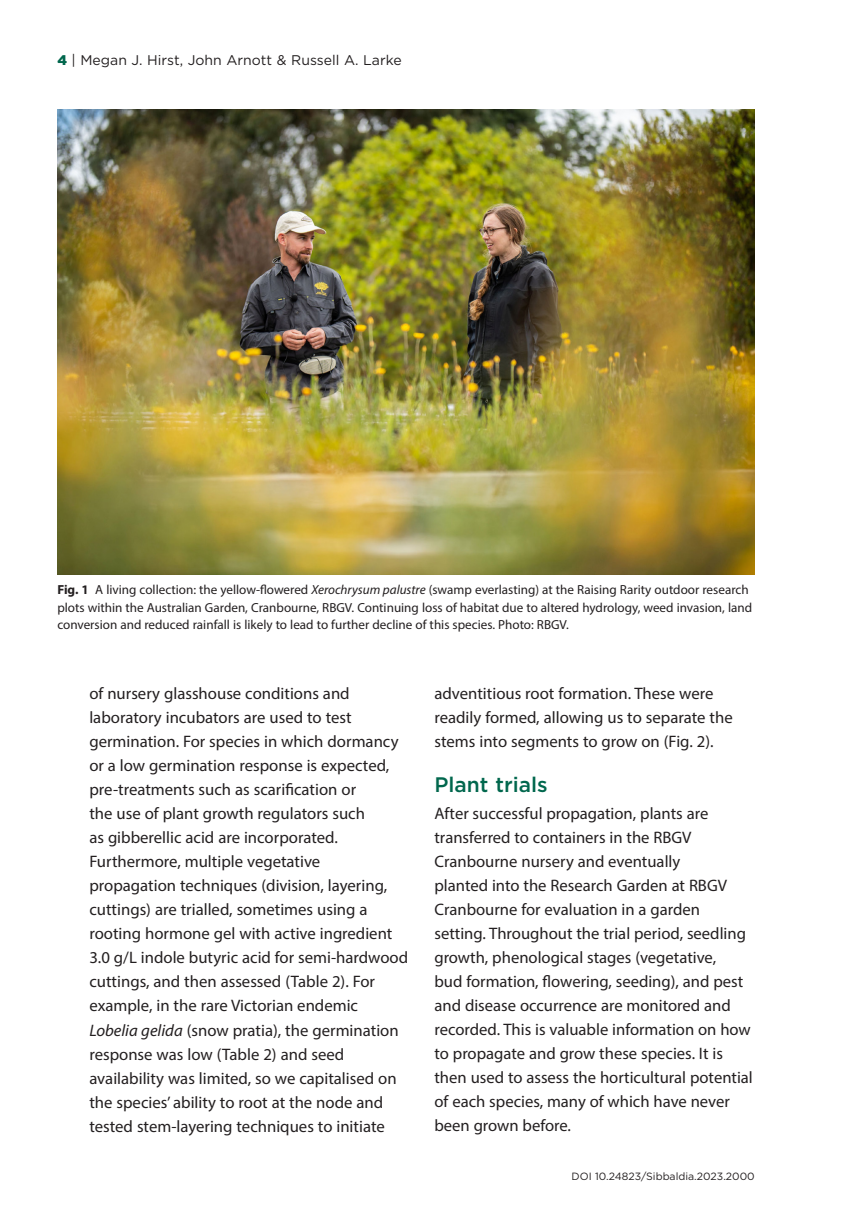
<style>
.page{position:relative;width:864px;height:1226px;background:#fff}
.page>*{position:absolute;margin:0;border:0;box-sizing:border-box;transform-origin:0 0}
.a_head{font:500 21px "Gotham";color:#01674d}
.text{font:16.62px/24px "Myriad Pro";color:#231f20}
.t1{font:14px "Gotham";color:#231f20}
.captions{font:13.12px/17.5px "Myriad Pro";color:#231f20}
.t2{font:10.5px "Gotham";color:#231f20}
.s1{font-weight:900;color:#01674d}
.s2{font-weight:700}
.s3{font-style:italic}
</style>
<div class="page">
<img style="left:57px;top:109px;width:697px;height:465px">
<p class="t1" style="left:57px;top:51px;width:345px"><span class="s1">4</span> | Megan J. Hirst, John Arnott &amp; Russell A. Larke</p>
<p class="captions" style="left:57px;top:581px;width:696px"><span class="s2">Fig. 1</span> A living collection: the yellow-flowered <span class="s3">Xerochrysum palustre</span> (swamp everlasting) at the Raising Rarity outdoor research plots within the Australian Garden, Cranbourne, RBGV. Continuing loss of habitat due to altered hydrology, weed invasion, land conversion and reduced rainfall is likely to lead to further decline of this species. Photo: RBGV.</p>
<p class="text" style="left:89px;top:681px;width:320px">of nursery glasshouse conditions and laboratory incubators are used to test germination. For species in which dormancy or a low germination response is expected, pre-treatments such as scarification or<br>the use of plant growth regulators such<br>as gibberellic acid are incorporated.<br>Furthermore, multiple vegetative propagation techniques (division, layering, cuttings) are trialled, sometimes using a rooting hormone gel with active ingredient 3.0 g/L indole butyric acid for semi-hardwood cuttings, and then assessed (Table 2). For example, in the rare Victorian endemic <span class="s3">Lobelia gelida</span> (snow pratia), the germination response was low (Table 2) and seed availability was limited, so we capitalised on the species’ ability to root at the node and tested stem-layering techniques to initiate</p>
<p class="text" style="left:434px;top:681px;width:300px">adventitious root formation. These were readily formed, allowing us to separate the stems into segments to grow on (Fig. 2).</p>
<p class="a_head" style="left:434px;top:770px;width:115px">Plant trials</p>
<p class="text" style="left:434px;top:800px;width:320px">After successful propagation, plants are transferred to containers in the RBGV Cranbourne nursery and eventually<br>planted into the Research Garden at RBGV Cranbourne for evaluation in a garden setting. Throughout the trial period, seedling growth, phenological stages (vegetative,<br>bud formation, flowering, seeding), and pest and disease occurrence are monitored and recorded. This is valuable information on how to propagate and grow these species. It is then used to assess the horticultural potential of each species, many of which have never been grown before.</p>
<p class="t2" style="left:571px;top:1169px;width:185px">DOI 10.24823/Sibbaldia.2023.2000</p>
</div>
